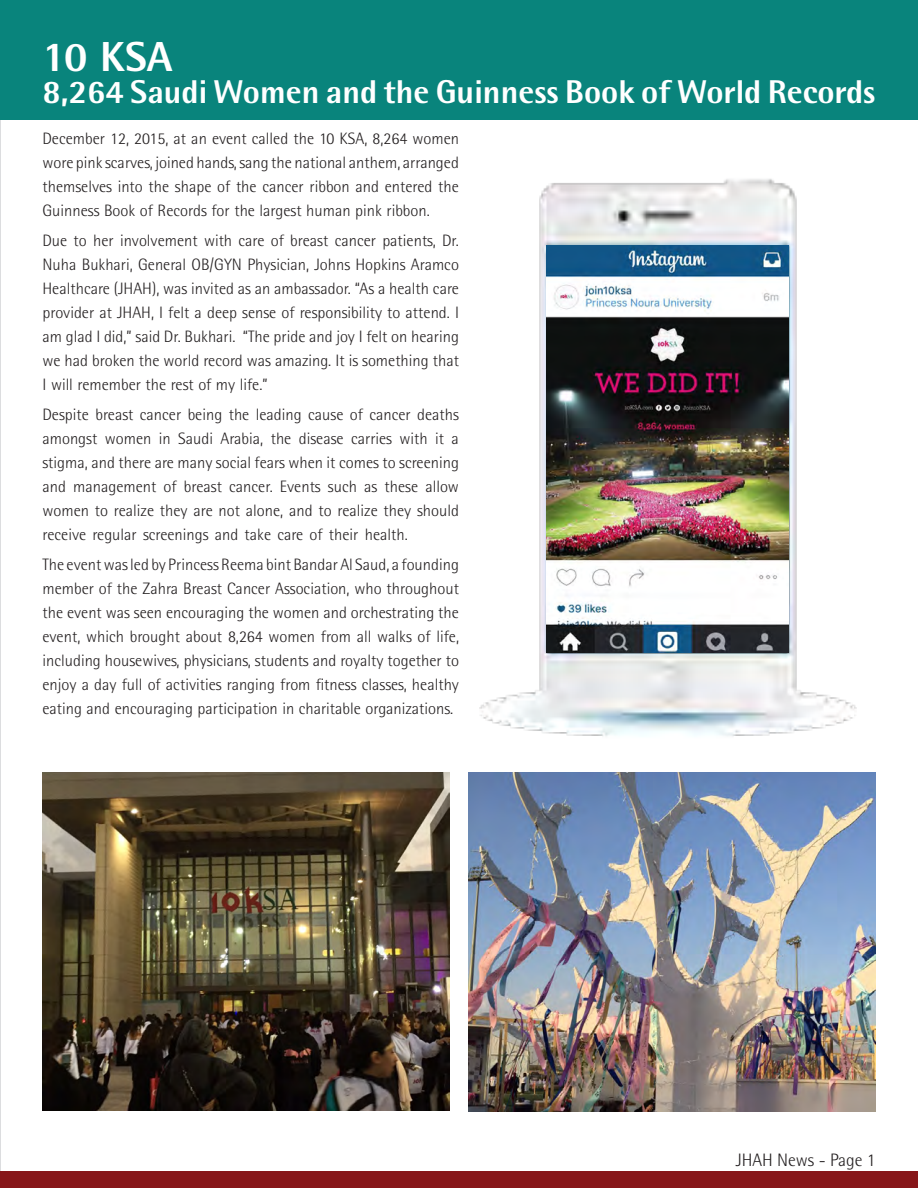
<style>
.page{position:relative;width:918px;height:1188px;background:#fff}
.page>*{position:absolute;margin:0;border:0;box-sizing:border-box;transform-origin:0 0}
.t1{font:800 42px "Agfa Rotis Semisans";color:#fff}
.t2{font:800 33px "Agfa Rotis Semisans";color:#fff}
.t3{font:300 18px "Agfa Rotis Semisans";color:#231f20}
.t4{font:300 16.5px/24px "Agfa Rotis Semisans";color:#231f20;text-align:justify}
</style>
<div class="page">
<hr style="left:0;top:0;width:1px;height:1188px;background:#dcdddf">
<div style="left:0;top:1171px;width:918px;height:17px;background:#871619"></div>
<img style="left:43px;top:772px;width:407px;height:338px">
<img style="left:469px;top:772px;width:406px;height:340px">
<img style="left:479px;top:179px;width:378px;height:557px">
<img style="left:546px;top:246px;width:243px;height:407px">
<div style="left:0;top:0;width:918px;height:119px;background:#09847c"></div>
<p class="t1" style="left:43px;top:31px;width:132px">10 KSA</p>
<p class="t2" style="left:43px;top:71px;width:834px">8,264 Saudi Women and the Guinness Book of World Records</p>
<p class="t4" style="left:43px;top:126px;width:418px">December 12, 2015, at an event called the 10 KSA, 8,264 women wore pink scarves, joined hands, sang the national anthem, arranged themselves into the shape of the cancer ribbon and entered the Guinness Book of Records for the largest human pink ribbon.</p>
<p class="t4" style="left:43px;top:228px;width:418px">Due to her involvement with care of breast cancer patients, Dr.<br>Nuha Bukhari, General OB/GYN Physician, Johns Hopkins Aramco Healthcare (JHAH), was invited as an ambassador. “As a health care provider at JHAH, I felt a deep sense of responsibility to attend. I am glad I did,” said Dr. Bukhari. “The pride and joy I felt on hearing we had broken the world record was amazing. It is something that I will remember the rest of my life.”</p>
<p class="t4" style="left:43px;top:402px;width:418px">Despite breast cancer being the leading cause of cancer deaths amongst women in Saudi Arabia, the disease carries with it a stigma, and there are many social fears when it comes to screening and management of breast cancer. Events such as these allow women to realize they are not alone, and to realize they should receive regular screenings and take care of their health.</p>
<p class="t4" style="left:43px;top:553px;width:418px">The event was led by Princess Reema bint Bandar Al Saud, a founding member of the Zahra Breast Cancer Association, who throughout the event was seen encouraging the women and orchestrating the event, which brought about 8,264 women from all walks of life, including housewives, physicians, students and royalty together to enjoy a day full of activities ranging from fitness classes, healthy eating and encouraging participation in charitable organizations.</p>
<p class="t3" style="left:736px;top:1150px;width:141px">JHAH News - Page 1</p>
</div>
